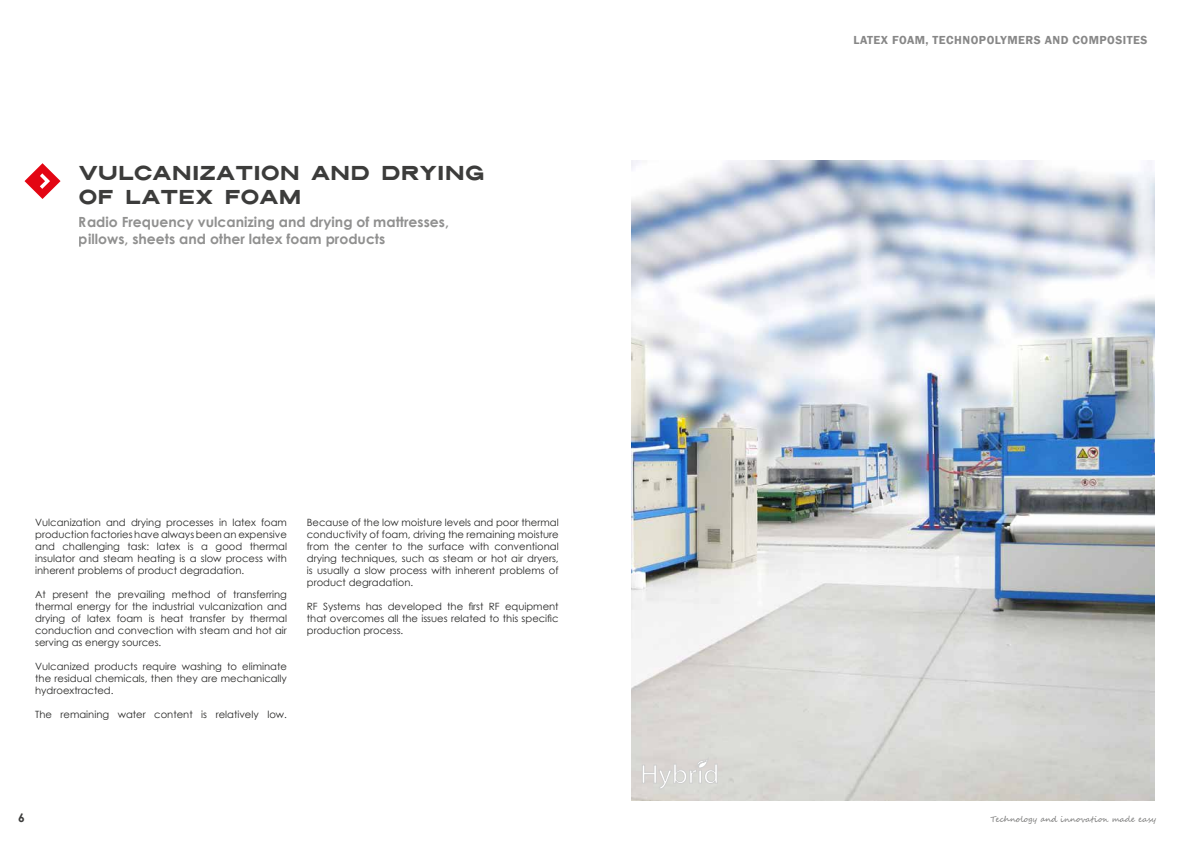
<style>
.page{position:relative;width:1191px;height:842px;background:#fff}
.page>*{position:absolute;margin:0;border:0;box-sizing:border-box;transform-origin:0 0}
.t1{font:30px/24px "Lunar Orbiter";color:#3c3c3b}
.t2{font:700 14px/16.8px "Century Gothic";color:#3c3c3b}
.t3{font:600 12px "Franklin Gothic";letter-spacing:.04em;color:#878787}
.t4{font:700 12px "Century Gothic";color:#3c3c3b}
.t5{font:10px/12px "Century Gothic";color:#282827;text-align:justify}
.t6{font:8px "Segoe Script";color:#525251}
</style>
<div class="page">
<img style="left:631px;top:160px;width:524px;height:640px">
<svg style="left:24px;top:163px;width:37px;height:36px"></svg>
<svg style="left:642px;top:759px;width:75px;height:30px;background:#dbd9d6"></svg>
<h1 class="t1" style="left:79px;top:160px;width:407px">VULCANIZATION AND DRYING<br>OF LATEX FOAM</h1>
<h2 class="t2" style="left:79px;top:213px;width:371px">Radio Frequency vulcanizing and drying of mattresses, pillows, sheets and other latex foam products</h2>
<p class="t5" style="left:35px;top:516px;width:253px">Vulcanization and drying processes in latex foam production factories have always been an expensive and challenging task: latex is a good thermal insulator and steam heating is a slow process with inherent problems of product degradation.</p>
<p class="t5" style="left:35px;top:588px;width:253px">At present the prevailing method of transferring thermal energy for the industrial vulcanization and drying of latex foam is heat transfer by thermal conduction and convection with steam and hot air serving as energy sources.</p>
<p class="t5" style="left:35px;top:660px;width:253px">Vulcanized products require washing to eliminate the residual chemicals, then they are mechanically hydroextracted.</p>
<p class="t5" style="left:35px;top:708px;width:253px">The remaining water content is relatively low.</p>
<p class="t5" style="left:307px;top:516px;width:253px">Because of the low moisture levels and poor thermal conductivity of foam, driving the remaining moisture from the center to the surface with conventional drying techniques, such as steam or hot air dryers, is usually a slow process with inherent problems of product degradation.</p>
<p class="t5" style="left:307px;top:600px;width:253px">RF Systems has developed the first RF equipment that overcomes all the issues related to this specific production process.</p>
<p class="t3" style="left:853px;top:33px;width:295px">LATEX FOAM, TECHNOPOLYMERS AND COMPOSITES</p>
<p class="t4" style="left:18px;top:809px;width:8px">6</p>
<p class="t6" style="left:990px;top:812px;width:167px">Technology and innovation made easy</p>
</div>
